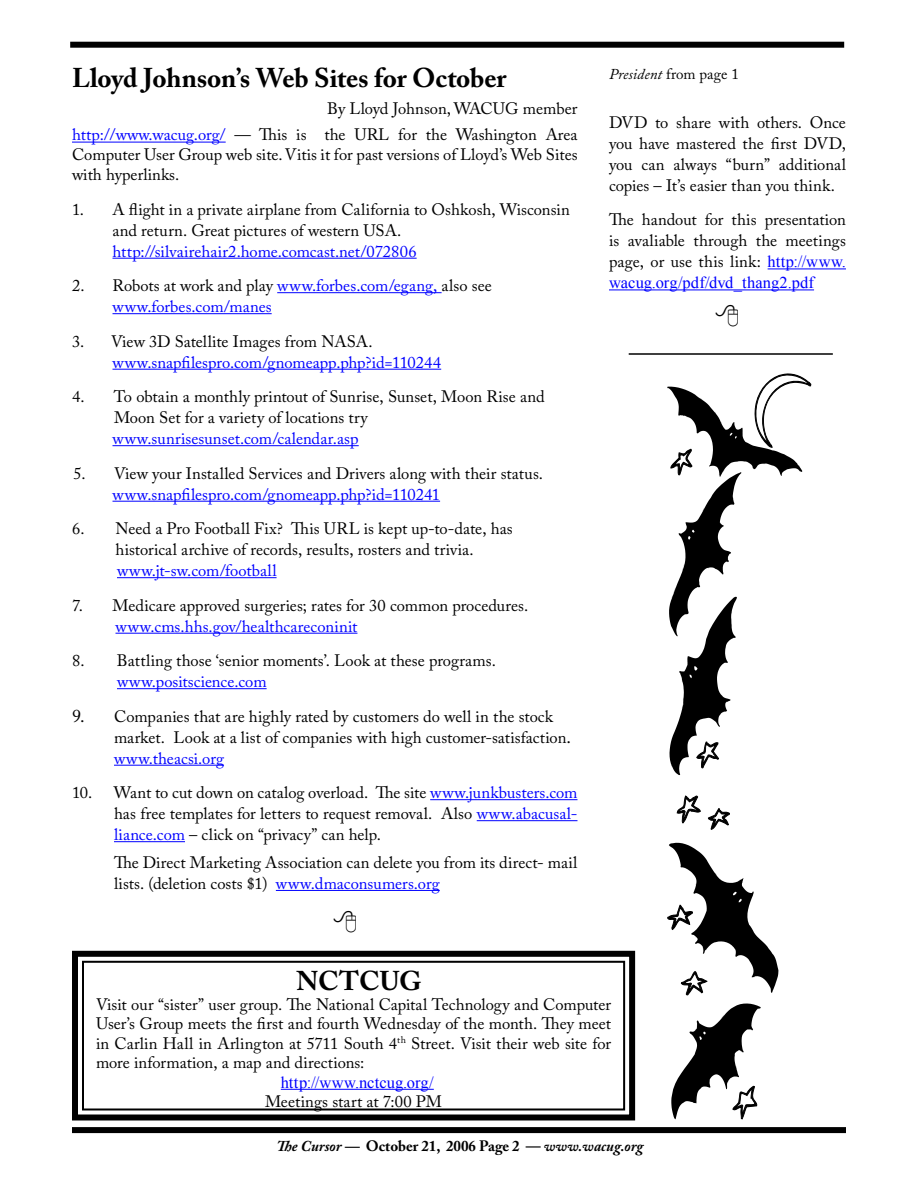
<style>
.page{position:relative;width:918px;height:1188px;background:#fff}
.page>*{position:absolute;margin:0;border:0;box-sizing:border-box;transform-origin:0 0}
.t1{font:700 27px "Adobe Caslon Pro";letter-spacing:-.005em;color:#000}
.t2{font:16.5px/21px "Adobe Caslon Pro";color:#000}
.t3{font:16.5px/21px "Adobe Caslon Pro";color:#00f}
.t4{font:16.5px "Times New Roman";letter-spacing:.005em;color:#00f}
.t5{font:italic 700 15px "Adobe Caslon Pro";color:#000}
.t6{font:italic 15px "Adobe Caslon Pro";letter-spacing:.005em;color:#000}
.s1{color:#00f}
.s2{color:#000}
.s3{font-size:18px}
.s4{font-style:normal}
.s5{font-family:"Times New Roman";color:#00f}
</style>
<div class="page">
<div style="left:70px;top:42px;width:774px;height:6px;background:#000"></div>
<div style="left:72px;top:1127px;width:774px;height:6px;background:#000"></div>
<hr style="left:768px;top:269px;width:78px;height:1px;background:#00f">
<hr style="left:609px;top:290px;width:205px;height:1px;background:#00f">
<hr style="left:72px;top:142px;width:154px;height:1px;background:#00f">
<hr style="left:112px;top:258px;width:305px;height:1px;background:#00f">
<hr style="left:277px;top:292px;width:165px;height:1px;background:#00f">
<hr style="left:112px;top:313px;width:160px;height:1px;background:#00f">
<hr style="left:112px;top:369px;width:329px;height:1px;background:#00f">
<hr style="left:112px;top:445px;width:247px;height:1px;background:#00f">
<hr style="left:112px;top:501px;width:328px;height:1px;background:#00f">
<hr style="left:117px;top:577px;width:160px;height:1px;background:#00f">
<hr style="left:116px;top:633px;width:241px;height:1px;background:#00f">
<hr style="left:117px;top:688px;width:150px;height:1px;background:#00f">
<hr style="left:114px;top:765px;width:110px;height:1px;background:#00f">
<hr style="left:430px;top:799px;width:148px;height:1px;background:#00f">
<hr style="left:477px;top:820px;width:101px;height:1px;background:#00f">
<hr style="left:114px;top:841px;width:71px;height:1px;background:#00f">
<hr style="left:276px;top:890px;width:164px;height:1px;background:#00f">
<hr style="left:629px;top:353px;width:204px;height:2px;background:#000">
<svg style="left:72px;top:950px;width:564px;height:171px"></svg>
<div style="left:82px;top:961px;width:543px;height:150px;border:2px solid #000"></div>
<svg style="left:667px;top:374px;width:144px;height:401px"></svg>
<svg style="left:677px;top:796px;width:24px;height:27px"></svg>
<svg style="left:708px;top:808px;width:22px;height:22px"></svg>
<svg style="left:667px;top:843px;width:111px;height:152px"></svg>
<svg style="left:671px;top:1004px;width:90px;height:115px"></svg>
<h1 class="t1" style="left:72px;top:62px;width:436px">Lloyd Johnson’s Web Sites for October</h1>
<p class="t2" style="left:72px;top:95px;width:507px;line-height:26.5px;text-align:right">By Lloyd Johnson, WACUG member<br><span class="s1">http://www.wacug.org/</span> — This is the URL for the Washington Area</p>
<p class="t2" style="left:72px;top:145px;width:507px;line-height:19.8px">Computer User Group web site. Vitis it for past versions of Lloyd’s Web Sites with hyperlinks.</p>
<p class="t2" style="left:112px;top:198px;width:459px;text-indent:-40px">1. A flight in a private airplane from California to Oshkosh, Wisconsin and return. Great pictures of western USA.</p>
<p class="t3" style="left:112px;top:240px;width:306px">http://silvairehair2.home.comcast.net/072806</p>
<p class="t3" style="left:112px;top:275px;width:381px;text-indent:-40px"><span class="s2">2. Robots at work and play</span> www.forbes.com/egang, <span class="s2">also see </span>www.forbes.com/manes</p>
<p class="t2" style="left:72px;top:330px;width:302px">3. View 3D Satellite Images from NASA.</p>
<p class="t3" style="left:112px;top:351px;width:330px">www.snapfilespro.com/gnomeapp.php?id=110244</p>
<p class="t2" style="left:114px;top:386px;width:432px;text-indent:-42px">4. To obtain a monthly printout of Sunrise, Sunset, Moon Rise and<br>Moon Set for a variety of locations try</p>
<p class="t3" style="left:112px;top:428px;width:248px">www.sunrisesunset.com/calendar.asp</p>
<p class="t2" style="left:74px;top:462px;width:471px">5. View your Installed Services and Drivers along with their status.</p>
<p class="t3" style="left:112px;top:483px;width:329px">www.snapfilespro.com/gnomeapp.php?id=110241</p>
<p class="t2" style="left:72px;top:518px;width:442px;text-align:center">6. Need a Pro Football Fix? This URL is kept up-to-date, has historical archive of records, results, rosters and trivia.</p>
<p class="t3" style="left:117px;top:560px;width:161px">www.jt-sw.com/football</p>
<p class="t2" style="left:72px;top:594px;width:458px">7. Medicare approved surgeries; rates for 30 common procedures.</p>
<p class="t3" style="left:116px;top:615px;width:243px">www.cms.hhs.gov/healthcareconinit</p>
<p class="t2" style="left:72px;top:650px;width:425px">8. Battling those ‘senior moments’. Look at these programs.</p>
<p class="t3" style="left:117px;top:671px;width:151px">www.positscience.com</p>
<p class="t2" style="left:114px;top:705px;width:459px;text-indent:-42px"><span class="s3">9.</span> Companies that are highly rated by customers do well in the stock market. Look at a list of companies with high customer-satisfaction<span class="s3">. </span><span class="s1">www.theacsi.org</span></p>
<p class="t2" style="left:114px;top:782px;width:465px;text-align:justify;text-indent:-42px">10. Want to cut down on catalog overload. The site <span class="s1">www.junkbusters.com </span>has free templates for letters to request removal. Also <span class="s1">www.abacusal&shy;liance.com</span> – click on “privacy” can help.</p>
<p class="t2" style="left:114px;top:852px;width:465px">The Direct Marketing Association can delete you from its direct- mail lists. (deletion costs $1) <span class="s1">www.dmaconsumers.org</span></p>
<p class="t6" style="left:609px;top:65px;width:131px">President <span class="s4">from page 1</span></p>
<p class="t2" style="left:609px;top:111px;width:239px;text-align:justify">DVD to share with others. Once you have mastered the first DVD, you can always “burn” additional copies – It’s easier than you think.</p>
<p class="t2" style="left:609px;top:209px;width:238px;text-align:justify">The handout for this presentation is avaliable through the meetings page, or use this link: <span class="s5">http://www.</span></p>
<p class="t4" style="left:609px;top:272px;width:207px">wacug.org/pdf/dvd_thang2.pdf</p>
<h1 class="t1" style="left:296px;top:965px;width:127px">NCTCUG</h1>
<p class="t2" style="left:96px;top:994px;width:517px;line-height:19.5px;text-align:justify">Visit our “sister” user group. The National Capital Technology and Computer User’s Group meets the first and fourth Wednesday of the month. They meet in Carlin Hall in Arlington at 5711 South 4<sup>th</sup> Street. Visit their web site for more information, a map and directions:</p>
<p class="t4" style="left:281px;top:1071px;width:155px">http://www.nctcug.org/</p>
<p class="t2" style="left:265px;top:1091px;width:179px">Meetings start at 7:00 PM</p>
<p class="t5" style="left:277px;top:1137px;width:368px">The Cursor — <span class="s4">October 21, 2006 Page —</span> www.wacug.org</p>
</div>
